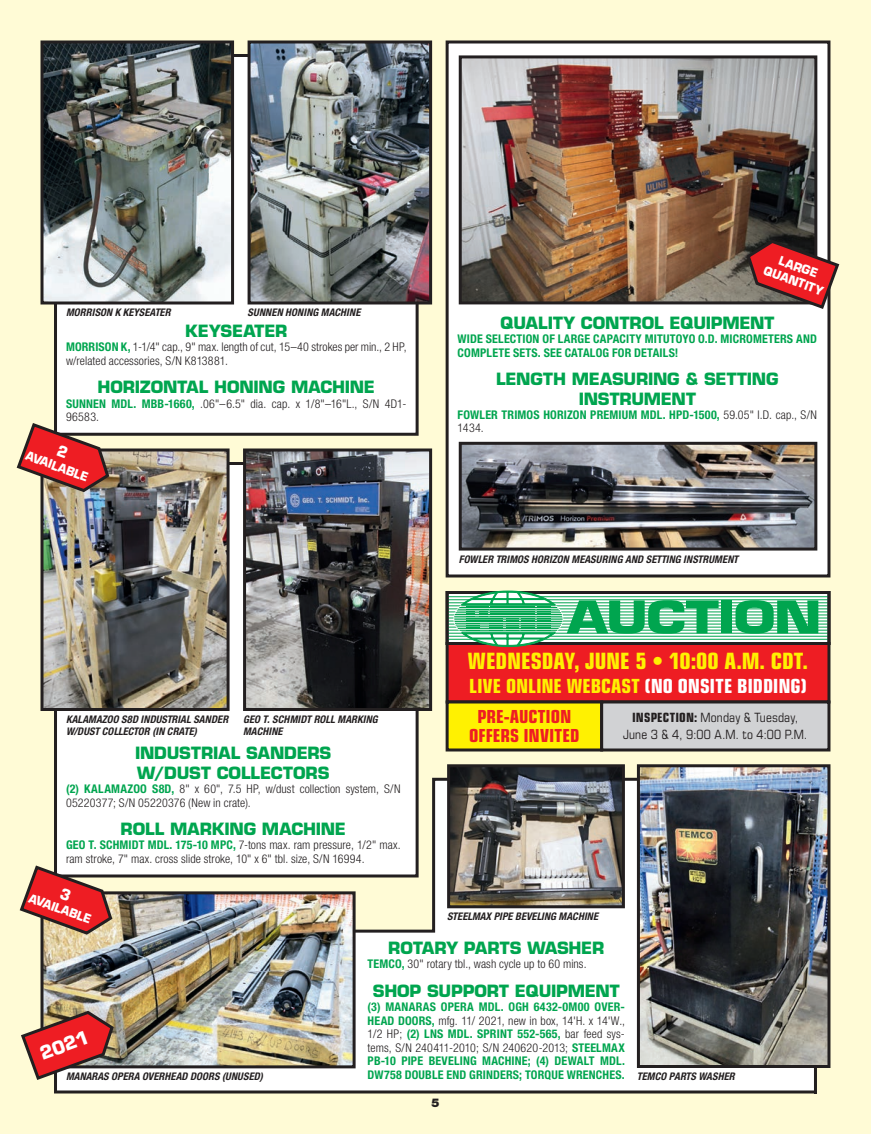
<style>
.page{position:relative;width:871px;height:1134px;background:#fffbd6}
.page>*{position:absolute;margin:0;border:0;box-sizing:border-box;transform-origin:0 0}
.t1{font:700 43.95px "Eurostile";letter-spacing:-.03em;color:#00a54f;scale:1.25 1}
.t2{font:700 condensed 22.5px "Eurostile";letter-spacing:-.005em;color:#fff101}
.t3{font:700 condensed 19.5px "Eurostile";letter-spacing:-.005em;color:#fff101}
.t4{font:700 condensed 18px/19.5px "Eurostile";letter-spacing:.005em;color:#ee1d23;text-align:center}
.FLAG-TYPE{font:700 18px "Eurostile";color:#fff}
.INV-HEAD{font:700 16.5px/19.5px "Eurostile";letter-spacing:-.01em;color:#00a54f}
.t5{font:condensed 12.75px/17.2px "Eurostile";letter-spacing:.015em;color:#231f20;text-align:center}
.INV-BODY{font:300 condensed 12px/13.5px "Helvetica Neue LT Std";letter-spacing:.005em;color:#231f20}
.INV-BODY-2{font:700 condensed 12px/13.5px "Helvetica Neue LT Std";letter-spacing:.015em;color:#00a54f}
.FLAG-TYPE-2{font:700 12px "Eurostile";color:#fff;scale:.95 1}
.t6{font:900 12px "Helvetica Neue LT Std";color:#231f20}
.t7{font:italic 700 condensed 10.5px/11.6px "Helvetica Neue LT Std";letter-spacing:.01em;color:#231f20}
.s1{font-weight:700;color:#00a54f}
.s2{font-weight:300;color:#231f20}
.s3{color:#fff}
.s4{font-weight:700}
</style>
<div class="page">
<div style="left:56px;top:56px;width:361px;height:378px;background:#fff"></div>
<svg style="left:54px;top:776px;width:763px;height:318px;background:#f3f2ee"></svg>
<div style="left:56px;top:464px;width:361px;height:412px;background:#fff"></div>
<div style="left:447px;top:42px;width:382px;height:534px;background:#fff"></div>
<div style="left:446px;top:40px;width:384px;height:538px;border:3px solid #231f20"></div>
<div style="left:447px;top:644px;width:382px;height:58px;background:#ee1d23"></div>
<div style="left:446px;top:642px;width:384px;height:62px;border:3px solid #231f20"></div>
<div style="left:447px;top:702px;width:155px;height:48px;background:#fff101"></div>
<div style="left:446px;top:700px;width:157px;height:52px;border:3px solid #231f20"></div>
<div style="left:602px;top:702px;width:227px;height:48px;background:#d1d2d4"></div>
<div style="left:600px;top:700px;width:230px;height:52px;border:3px solid #231f20"></div>
<img style="left:44px;top:44px;width:186px;height:256px">
<div style="left:40px;top:40px;width:194px;height:264px;border:3px solid #231f20"></div>
<img style="left:44px;top:452px;width:182px;height:255px">
<div style="left:40px;top:448px;width:190px;height:263px;border:3px solid #231f20"></div>
<img style="left:252px;top:44px;width:176px;height:256px">
<div style="left:248px;top:40px;width:184px;height:264px;border:3px solid #231f20"></div>
<img style="left:247px;top:452px;width:181px;height:255px">
<div style="left:243px;top:448px;width:189px;height:263px;border:3px solid #231f20"></div>
<img style="left:463px;top:59px;width:350px;height:241px">
<div style="left:459px;top:55px;width:358px;height:249px;border:3px solid #231f20"></div>
<img style="left:463px;top:446px;width:350px;height:101px">
<div style="left:459px;top:442px;width:358px;height:109px;border:3px solid #231f20"></div>
<img style="left:641px;top:768px;width:185px;height:296px">
<div style="left:637px;top:764px;width:193px;height:304px;border:3px solid #231f20"></div>
<img style="left:451px;top:768px;width:170px;height:136px">
<div style="left:447px;top:764px;width:178px;height:144px;border:3px solid #231f20"></div>
<img style="left:44px;top:895px;width:308px;height:169px">
<div style="left:40px;top:891px;width:316px;height:177px;border:3px solid #231f20"></div>
<svg style="left:745px;top:237px;width:95px;height:74px"></svg>
<svg style="left:21px;top:1009px;width:94px;height:73px;background:#cb6962"></svg>
<svg style="left:450px;top:595px;width:376px;height:46px;background:#cfeddd"></svg>
<hr style="left:447px;top:596px;width:381px;height:1px;background:#00a54f">
<hr style="left:447px;top:599px;width:381px;height:1px;background:#00a54f">
<hr style="left:447px;top:602px;width:381px;height:1px;background:#00a54f">
<hr style="left:447px;top:605px;width:381px;height:1px;background:#00a54f">
<hr style="left:447px;top:609px;width:381px;height:1px;background:#00a54f">
<hr style="left:447px;top:612px;width:381px;height:1px;background:#00a54f">
<hr style="left:447px;top:615px;width:381px;height:1px;background:#00a54f">
<hr style="left:447px;top:618px;width:381px;height:1px;background:#00a54f">
<hr style="left:447px;top:621px;width:381px;height:1px;background:#00a54f">
<hr style="left:447px;top:624px;width:381px;height:1px;background:#00a54f">
<hr style="left:447px;top:627px;width:381px;height:1px;background:#00a54f">
<hr style="left:447px;top:630px;width:381px;height:1px;background:#00a54f">
<hr style="left:447px;top:633px;width:381px;height:1px;background:#00a54f">
<hr style="left:447px;top:636px;width:381px;height:1px;background:#00a54f">
<hr style="left:447px;top:639px;width:381px;height:1px;background:#00a54f">
<div style="left:446px;top:591px;width:384px;height:54px;border:3px solid #231f20"></div>
<svg style="left:453px;top:591px;width:110px;height:56px;background:#7fbd99"></svg>
<hr style="left:461px;top:632px;width:94px;height:1px;background:#00a54f">
<hr style="left:459px;top:607px;width:98px;height:1px;background:#00a54f">
<hr style="left:458px;top:609px;width:101px;height:1px;background:#00a54f">
<hr style="left:457px;top:611px;width:103px;height:1px;background:#00a54f">
<hr style="left:454px;top:618px;width:108px;height:1px;background:#00a54f">
<hr style="left:454px;top:620px;width:108px;height:1px;background:#00a54f">
<hr style="left:454px;top:621px;width:108px;height:1px;background:#00a54f">
<hr style="left:456px;top:625px;width:105px;height:1px;background:#00a54f">
<hr style="left:457px;top:627px;width:103px;height:1px;background:#00a54f">
<hr style="left:458px;top:628px;width:100px;height:1px;background:#00a54f">
<hr style="left:459px;top:630px;width:98px;height:1px;background:#00a54f">
<hr style="left:461px;top:605px;width:94px;height:1px;background:#00a54f">
<hr style="left:455px;top:613px;width:106px;height:1px;background:#00a54f">
<hr style="left:455px;top:614px;width:107px;height:1px;background:#00a54f">
<hr style="left:454px;top:616px;width:108px;height:1px;background:#00a54f">
<hr style="left:455px;top:623px;width:106px;height:1px;background:#00a54f">
<svg style="left:19px;top:864px;width:95px;height:73px"></svg>
<svg style="left:16px;top:421px;width:95px;height:74px"></svg>
<p class="t7" style="left:66px;top:307px;width:106px">MORRISON K KEYSEATER</p>
<p class="t7" style="left:248px;top:307px;width:114px">SUNNEN HONING MACHINE</p>
<p class="INV-HEAD" style="left:185px;top:321px;width:104px">KEYSEATER</p>
<p class="INV-BODY" style="left:66px;top:340px;width:342px"><span class="s1">MORRISON K,</span> 1-1/4" cap., 9" max. length of cut, 15–40 strokes per min., 2 HP, w/related accessories, S/N K813881.</p>
<p class="INV-HEAD" style="left:98px;top:378px;width:279px">HORIZONTAL HONING MACHINE</p>
<p class="INV-BODY" style="left:66px;top:397px;width:342px"><span class="s1">SUNNEN MDL. MBB-1660,</span> .06"–6.5" dia. cap. x 1/8"–16"L., S/N 4D1-<br>96583.</p>
<p class="FLAG-TYPE-2" style="left:29px;top:448px;width:70px;rotate:20deg">AVAILABLE</p>
<p class="t7" style="left:66px;top:714px;width:164px">KALAMAZOO S8D INDUSTRIAL SANDER<br>W/DUST COLLECTOR (IN CRATE)</p>
<p class="t7" style="left:243px;top:714px;width:136px">GEO T. SCHMIDT ROLL MARKING<br>MACHINE</p>
<p class="INV-HEAD" style="left:135px;top:744px;width:198px">INDUSTRIAL SANDERS<br>W/DUST COLLECTORS</p>
<p class="INV-BODY" style="left:66px;top:782px;width:336px"><span class="s1">(2) KALAMAZOO S8D,</span> 8" x 60", 7.5 HP, w/dust collection system, S/N<br>05220377; S/N 05220376 (New in crate).</p>
<p class="INV-HEAD" style="left:121px;top:819px;width:227px">ROLL MARKING MACHINE</p>
<p class="INV-BODY" style="left:66px;top:838px;width:336px"><span class="s1">GEO T. SCHMIDT MDL. 175-10 MPC,</span> 7-tons max. ram pressure, 1/2" max. ram stroke, 7" max. cross slide stroke, 10" x 6" tbl. size, S/N 16994.</p>
<p class="FLAG-TYPE-2" style="left:782px;top:253px;width:44px;rotate:20deg">LARGE</p>
<p class="FLAG-TYPE-2" style="left:766px;top:263px;width:68px;rotate:20deg">QUANTITY</p>
<p class="INV-HEAD" style="left:500px;top:313px;width:275px">QUALITY CONTROL EQUIPMENT</p>
<p class="INV-BODY-2" style="left:458px;top:332px;width:361px">WIDE SELECTION OF LARGE CAPACITY MITUTOYO O.D. MICROMETERS AND<br>COMPLETE SETS. SEE CATALOG FOR DETAILS!</p>
<p class="INV-HEAD" style="left:496px;top:369px;width:284px;text-align:center">LENGTH MEASURING &amp; SETTING<br>INSTRUMENT</p>
<p class="INV-BODY-2" style="left:458px;top:408px;width:361px">FOWLER TRIMOS HORIZON PREMIUM MDL. HPD-1500, <span class="s2">59.05" I.D. cap., S/N<br>1434.</span></p>
<p class="t7" style="left:459px;top:553px;width:281px">FOWLER TRIMOS HORIZON MEASURING AND SETTING INSTRUMENT</p>
<p class="t1" style="left:567px;top:590px;width:205px">AUCTION</p>
<p class="t2" style="left:468px;top:647px;width:342px">WEDNESDAY, JUNE 5 • 10:00 A.M. CDT.</p>
<p class="t3" style="left:469px;top:674px;width:339px">LIVE ONLINE WEBCAST <span class="s3">(NO ONSITE BIDDING)</span></p>
<p class="t4" style="left:469px;top:706px;width:112px">PRE-AUCTION<br>OFFERS INVITED</p>
<p class="t5" style="left:623px;top:709px;width:186px"><span class="s4">INSPECTION:</span> Monday &amp; Tuesday,<br>June 3 &amp; 4, 9:00 A.M. to 4:00 P.M.</p>
<p class="FLAG-TYPE-2" style="left:32px;top:891px;width:70px;rotate:20deg">AVAILABLE</p>
<p class="t7" style="left:447px;top:911px;width:153px">STEELMAX PIPE BEVELING MACHINE</p>
<p class="INV-HEAD" style="left:388px;top:938px;width:217px">ROTARY PARTS WASHER</p>
<p class="INV-BODY" style="left:368px;top:957px;width:220px"><span class="s1">TEMCO,</span> 30" rotary tbl., wash cycle up to 60 mins.</p>
<p class="INV-HEAD" style="left:373px;top:981px;width:248px">SHOP SUPPORT EQUIPMENT</p>
<p class="INV-BODY-2" style="left:368px;top:1000px;width:259px;text-align:justify">(3) MANARAS OPERA MDL. OGH 6432-0M00 OVER-HEAD DOORS, <span class="s2">mfg. 11/ 2021, new in box, 14'H. x 14'W., 1/2 HP;</span> (2) LNS MDL. SPRINT 552-565, <span class="s2">bar feed sys&shy;tems, S/N 240411-2010; S/N 240620-2013;</span> STEELMAX PB-10 PIPE BEVELING MACHINE; (4) DEWALT MDL.<br>DW758 DOUBLE END GRINDERS; TORQUE WRENCHES.</p>
<p class="FLAG-TYPE" style="left:37px;top:1043px;width:52px;rotate:-20deg">2021</p>
<p class="t7" style="left:66px;top:1071px;width:198px">MANARAS OPERA OVERHEAD DOORS (UNUSED)</p>
<p class="t7" style="left:637px;top:1071px;width:99px">TEMCO PARTS WASHER</p>
<p class="t6" style="left:431px;top:1096px;width:10px">5</p>
</div>
